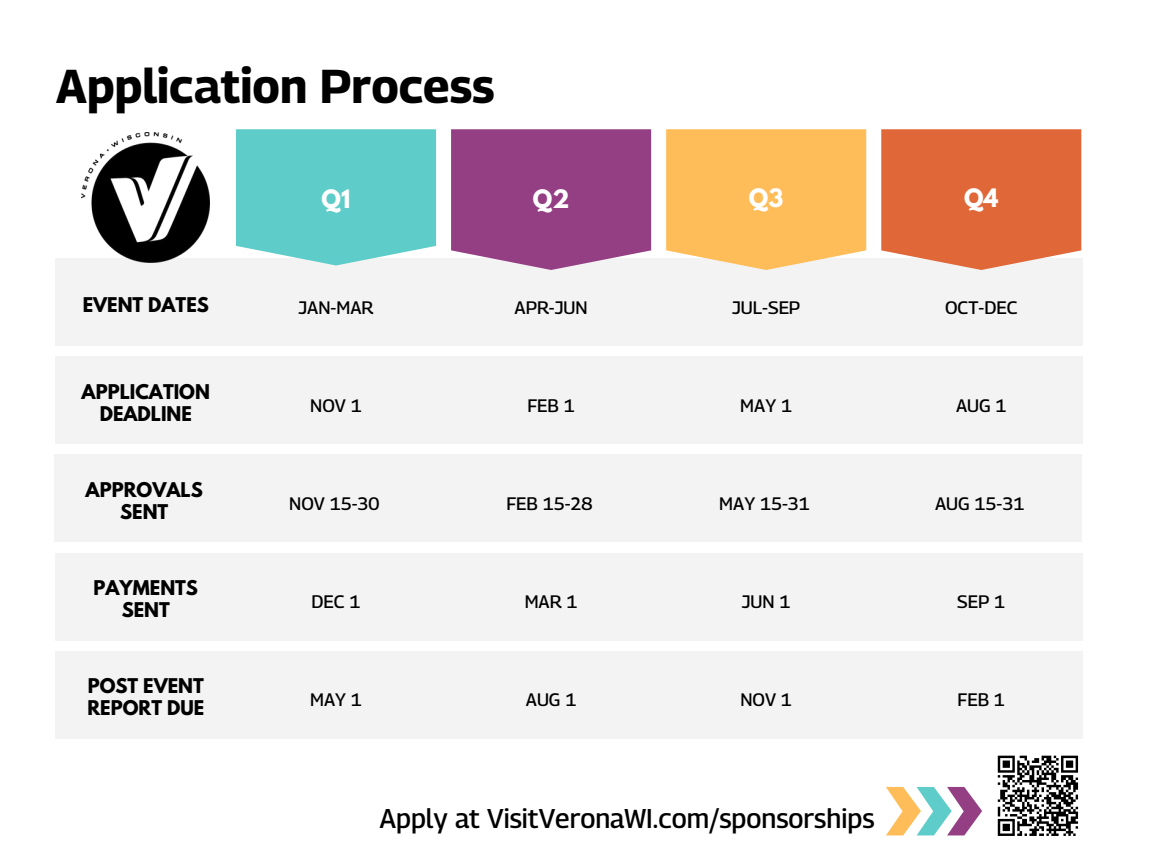
<style>
.page{position:relative;width:1152px;height:864px;background:#fff}
.page>*{position:absolute;margin:0;border:0;box-sizing:border-box;transform-origin:0 0}
.t1{font:700 47.25px "Georama";color:#000}
.t2{font:500 27px "Georama";color:#000}
.t3{font:700 22.5px "League Spartan";color:#fff}
.t4{font:500 18px "Georama";color:#000}
.t5{font:700 18px "League Spartan";color:#000}
</style>
<div class="page">
<div style="left:56px;top:259px;width:1027px;height:87px;background:#f3f3f3"></div>
<svg style="left:236px;top:129px;width:200px;height:136px;background:#68cfcb"></svg>
<svg style="left:666px;top:129px;width:200px;height:141px;background:#fec164"></svg>
<svg style="left:881px;top:129px;width:200px;height:141px;background:#e17144"></svg>
<svg style="left:451px;top:129px;width:200px;height:141px;background:#9a4c8b"></svg>
<div style="left:56px;top:356px;width:1027px;height:88px;background:#f3f3f3"></div>
<div style="left:54px;top:454px;width:1027px;height:88px;background:#f3f3f3"></div>
<div style="left:56px;top:553px;width:1027px;height:88px;background:#f3f3f3"></div>
<div style="left:56px;top:651px;width:1027px;height:88px;background:#f3f3f3"></div>
<img style="left:81px;top:133px;width:129px;height:129px">
<svg style="left:997px;top:755px;width:82px;height:81px"></svg>
<svg style="left:886px;top:787px;width:96px;height:48px"></svg>
<h3 class="t1" style="left:56px;top:58px;width:440px">Application Process</h3>
<h3 class="t3" style="left:322px;top:188px;width:30px">Q1</h3>
<h3 class="t3" style="left:533px;top:188px;width:38px">Q2</h3>
<h1 class="t3" style="left:749px;top:186px;width:36px">Q3</h1>
<h3 class="t3" style="left:964px;top:186px;width:36px">Q4</h3>
<p class="t5" style="left:83px;top:296px;width:128px">EVENT DATES</p>
<p class="t4" style="left:299px;top:297px;width:76px">JAN-MAR</p>
<p class="t4" style="left:515px;top:297px;width:75px">APR-JUN</p>
<p class="t4" style="left:732px;top:297px;width:70px">JUL-SEP</p>
<p class="t4" style="left:945px;top:297px;width:74px">OCT-DEC</p>
<p class="t5" style="left:82px;top:383px;width:130px">APPLICATION</p>
<p class="t5" style="left:100px;top:404px;width:94px">DEADLINE</p>
<p class="t4" style="left:310px;top:395px;width:53px">NOV 1</p>
<p class="t4" style="left:527px;top:395px;width:49px">FEB 1</p>
<p class="t4" style="left:740px;top:395px;width:53px">MAY 1</p>
<p class="t4" style="left:956px;top:395px;width:52px">AUG 1</p>
<p class="t5" style="left:86px;top:481px;width:119px">APPROVALS</p>
<p class="t5" style="left:120px;top:503px;width:50px">SENT</p>
<p class="t4" style="left:289px;top:493px;width:92px">NOV 15-30</p>
<p class="t4" style="left:506px;top:493px;width:88px">FEB 15-28</p>
<p class="t4" style="left:719px;top:493px;width:92px">MAY 15-31</p>
<p class="t4" style="left:935px;top:493px;width:91px">AUG 15-31</p>
<p class="t5" style="left:94px;top:579px;width:106px">PAYMENTS</p>
<p class="t5" style="left:122px;top:601px;width:50px">SENT</p>
<p class="t4" style="left:311px;top:591px;width:51px">DEC 1</p>
<p class="t4" style="left:525px;top:591px;width:54px">MAR 1</p>
<p class="t4" style="left:742px;top:591px;width:50px">JUN 1</p>
<p class="t4" style="left:957px;top:591px;width:49px">SEP 1</p>
<p class="t5" style="left:88px;top:677px;width:118px">POST EVENT</p>
<p class="t5" style="left:87px;top:699px;width:118px">REPORT DUE</p>
<p class="t4" style="left:310px;top:689px;width:53px">MAY 1</p>
<p class="t4" style="left:526px;top:689px;width:52px">AUG 1</p>
<p class="t4" style="left:740px;top:689px;width:53px">NOV 1</p>
<p class="t4" style="left:958px;top:689px;width:49px">FEB 1</p>
<p class="t2" style="left:379px;top:802px;width:497px">Apply at VisitVeronaWI.com/sponsorships</p>
</div>
